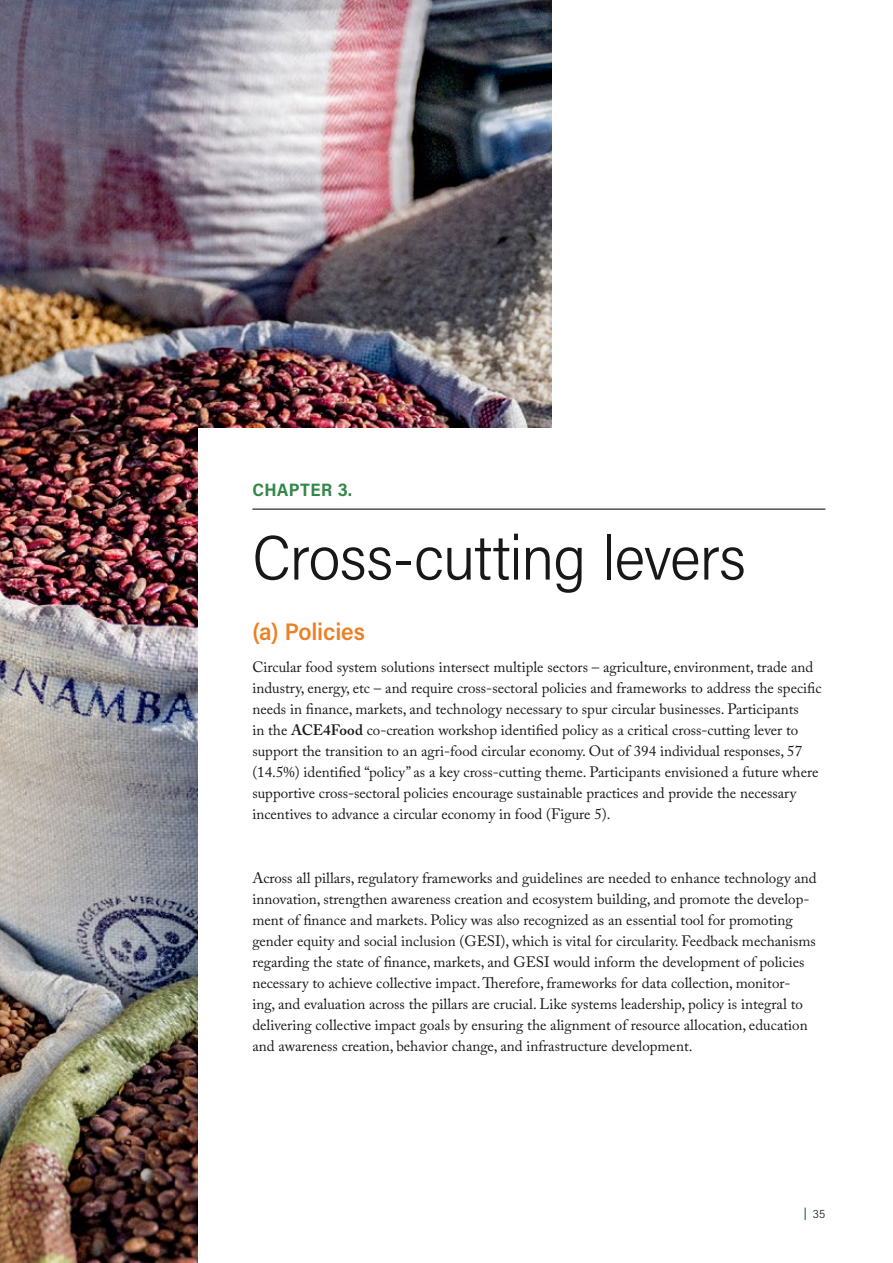
<style>
.page{position:relative;width:893px;height:1263px;background:#fff}
.page>*{position:absolute;margin:0;border:0;box-sizing:border-box;transform-origin:0 0}
.t1{font:300 63px "Acumin Pro Semi Cond";letter-spacing:-.015em;color:#191818}
.t2{font:600 24px "Acumin Pro Semi Cond";letter-spacing:-.005em;color:#eb8026}
.t3{font:700 18px "Acumin Pro Semi Cond";letter-spacing:.03em;color:#328749}
.t4{font:15px/21px "Adobe Caslon Pro";color:#191818}
.t5{font:300 12px "Acumin Pro Semi Cond";color:#191818}
.s1{font-weight:600}
.s2{font-weight:700;color:#328749}
</style>
<div class="page">
<img style="left:0;top:0;width:551px;height:1263px">
<div style="left:198px;top:428px;width:695px;height:835px;background:#fff"></div>
<hr style="left:252px;top:509px;width:573px;height:1px;background:#191818">
<p class="t3" style="left:252px;top:477px;width:101px">CHAPTER 3.</p>
<h1 class="t1" style="left:252px;top:514px;width:495px">Cross-cutting levers</h1>
<h2 class="t2" style="left:252px;top:614px;width:114px">(a) Policies</h2>
<p class="t4" style="left:252px;top:656px;width:571px">Circular food system solutions intersect multiple sectors – agriculture, environment, trade and industry, energy, etc – and require cross-sectoral policies and frameworks to address the specific needs in finance, markets, and technology necessary to spur circular businesses. Participants<br>in the <span class="s1">ACE4Food</span> co-creation workshop identified policy as a critical cross-cutting lever to support the transition to an agri-food circular economy. Out of 394 individual responses, 57 (14.5%) identified “policy” as a key cross-cutting theme. Participants envisioned a future where supportive cross-sectoral policies encourage sustainable practices and provide the necessary incentives to advance a circular economy in food (Figure 5).</p>
<p class="t4" style="left:252px;top:867px;width:566px">Across all pillars, regulatory frameworks and guidelines are needed to enhance technology and innovation, strengthen awareness creation and ecosystem building, and promote the develop&shy;ment of finance and markets. Policy was also recognized as an essential tool for promoting gender equity and social inclusion (GESI), which is vital for circularity. Feedback mechanisms regarding the state of finance, markets, and GESI would inform the development of policies necessary to achieve collective impact. Therefore, frameworks for data collection, monitor&shy;ing, and evaluation across the pillars are crucial. Like systems leadership, policy is integral to delivering collective impact goals by ensuring the alignment of resource allocation, education and awareness creation, behavior change, and infrastructure development.</p>
<p class="t5" style="left:804px;top:1205px;width:23px"><span class="s2">|</span> 35</p>
</div>
